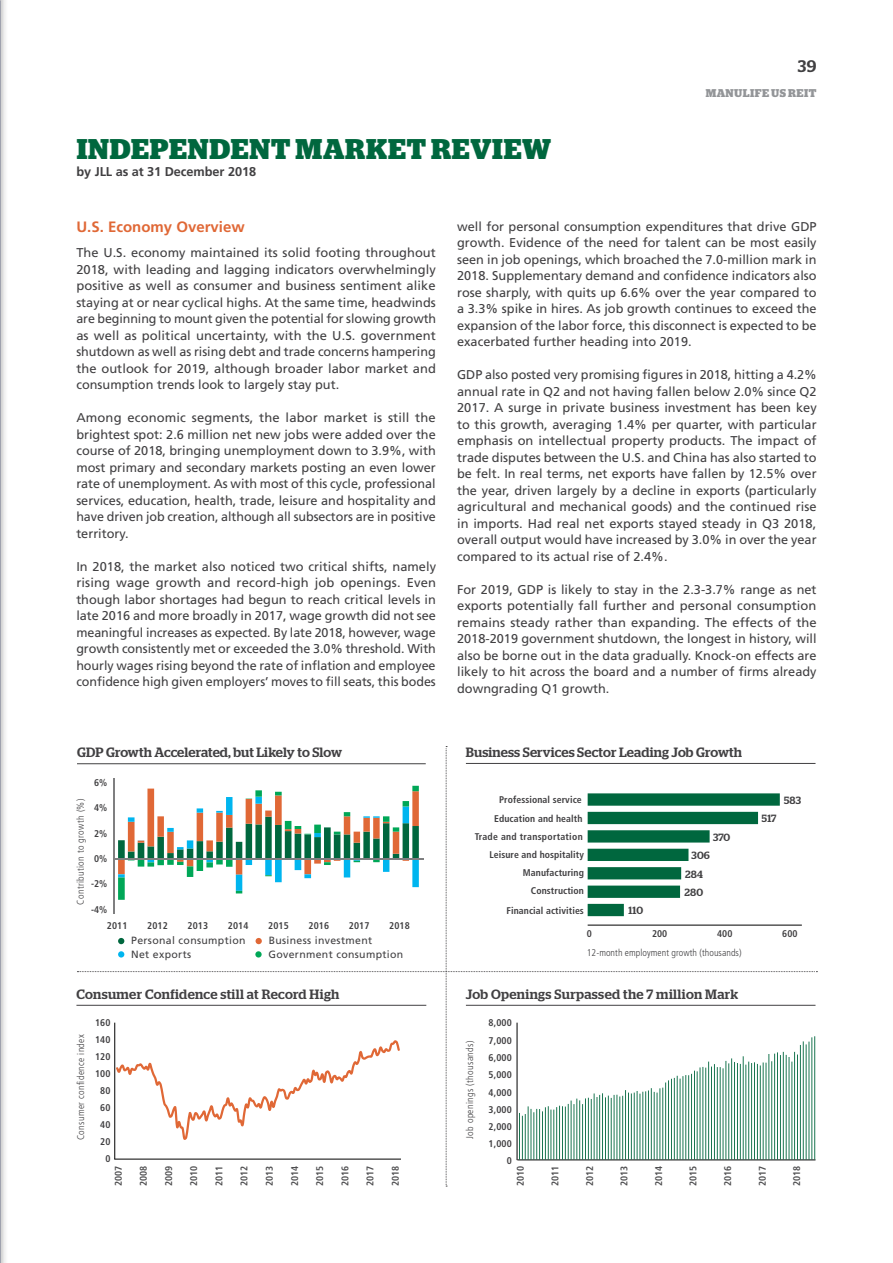
<style>
.page{position:relative;width:893px;height:1263px;background:#fff}
.page>*{position:absolute;margin:0;border:0;box-sizing:border-box;transform-origin:0 0}
.t1{font:700 28.5px "Stag";letter-spacing:.03em;color:#00673e}
.t2{font:500 16.8px "Stag";color:#414042}
.t3{font:700 15px "Frutiger LT Std";color:#e06836}
.t4{font:500 13.5px "Stag";letter-spacing:.01em;color:#414042}
.t5{font:12.75px/16.5px "Frutiger LT Std";color:#414042;text-align:justify}
.t6{font:700 12.75px "Frutiger LT Std";letter-spacing:-.005em;color:#414042}
.t7{font:700 11.25px "Stag";letter-spacing:.04em;color:#939598}
.t8{font:10.5px "Frutiger LT Std";letter-spacing:.03em;color:#414042}
.t9{font:500 10.5px/18.5px "Stag";letter-spacing:.01em;color:#414042}
.t10{font:700 condensed 9.75px/18.1px "Frutiger";letter-spacing:.01em;color:#414042;text-align:right}
.t11{font:700 condensed 9.75px "Frutiger";letter-spacing:.01em;color:#4d4d4f}
.t12{font:300 condensed 9.75px "Frutiger";letter-spacing:.035em;color:#414042}
.t13{font:300 condensed 9.75px "Frutiger";letter-spacing:.005em;color:#414042}
</style>
<div class="page">
<hr style="left:76px;top:1005px;width:350px;height:1px;background:#414042">
<svg style="left:77px;top:746px;width:740px;height:441px"></svg>
<div style="left:0;top:0;width:8px;height:1263px;background:#000;opacity:.4"></div>
<h2 class="t2" style="left:798px;top:56px;width:20px">39</h2>
<h1 class="t1" style="left:77px;top:132px;width:476px">INDEPENDENT MARKET REVIEW</h1>
<p class="t6" style="left:77px;top:164px;width:181px">by JLL as at 31 December 2018</p>
<p class="t7" style="left:706px;top:87px;width:112px">MANULIFE US REIT</p>
<p class="t3" style="left:76px;top:218px;width:170px">U.S. Economy Overview</p>
<p class="t5" style="left:76px;top:245px;width:361px">The U.S. economy maintained its solid footing throughout 2018, with leading and lagging indicators overwhelmingly positive as well as consumer and business sentiment alike staying at or near cyclical highs. At the same time, headwinds are beginning to mount given the potential for slowing growth as well as political uncertainty, with the U.S. government shutdown as well as rising debt and trade concerns hampering the outlook for 2019, although broader labor market and consumption trends look to largely stay put.</p>
<p class="t5" style="left:76px;top:410px;width:361px">Among economic segments, the labor market is still the brightest spot: 2.6 million net new jobs were added over the course of 2018, bringing unemployment down to 3.9%, with most primary and secondary markets posting an even lower rate of unemployment. As with most of this cycle, professional services, education, health, trade, leisure and hospitality and have driven job creation, although all subsectors are in positive territory.</p>
<p class="t5" style="left:76px;top:558px;width:361px">In 2018, the market also noticed two critical shifts, namely rising wage growth and record-high job openings. Even though labor shortages had begun to reach critical levels in late 2016 and more broadly in 2017, wage growth did not see meaningful increases as expected. By late 2018, however, wage growth consistently met or exceeded the 3.0% threshold. With hourly wages rising beyond the rate of inflation and employee confidence high given employers’ moves to fill seats, this bodes</p>
<p class="t4" style="left:77px;top:744px;width:267px">GDP Growth Accelerated, but Likely to Slow</p>
<p class="t10" style="left:94px;top:773px;width:15px">6%</p>
<p class="t12" style="left:75px;top:904px;width:107px;rotate:-90deg">Contribution to growth (%)</p>
<p class="t10" style="left:94px;top:799px;width:15px">4%</p>
<p class="t10" style="left:94px;top:824px;width:15px">2%</p>
<p class="t10" style="left:94px;top:850px;width:15px">0%</p>
<p class="t10" style="left:91px;top:874px;width:18px">-2%</p>
<p class="t10" style="left:91px;top:901px;width:18px">-4%</p>
<p class="t10" style="left:107px;top:916px;width:22px">2011</p>
<p class="t10" style="left:147px;top:916px;width:22px">2012</p>
<p class="t10" style="left:188px;top:916px;width:22px">2013</p>
<p class="t10" style="left:228px;top:916px;width:22px">2014</p>
<p class="t10" style="left:268px;top:916px;width:22px">2015</p>
<p class="t10" style="left:309px;top:916px;width:22px">2016</p>
<p class="t10" style="left:349px;top:916px;width:22px">2017</p>
<p class="t10" style="left:389px;top:916px;width:22px">2018</p>
<p class="t8" style="left:131px;top:934px;width:116px">Personal consumption</p>
<p class="t8" style="left:269px;top:934px;width:105px">Business investment</p>
<p class="t8" style="left:131px;top:948px;width:61px">Net exports</p>
<p class="t8" style="left:268px;top:948px;width:136px">Government consumption</p>
<p class="t5" style="left:457px;top:218px;width:361px">well for personal consumption expenditures that drive GDP growth. Evidence of the need for talent can be most easily seen in job openings, which broached the 7.0-million mark in 2018. Supplementary demand and confidence indicators also rose sharply, with quits up 6.6% over the year compared to a 3.3% spike in hires. As job growth continues to exceed the expansion of the labor force, this disconnect is expected to be exacerbated further heading into 2019.</p>
<p class="t5" style="left:457px;top:367px;width:361px">GDP also posted very promising figures in 2018, hitting a 4.2% annual rate in Q2 and not having fallen below 2.0% since Q2<br>2017. A surge in private business investment has been key to this growth, averaging 1.4% per quarter, with particular emphasis on intellectual property products. The impact of trade disputes between the U.S. and China has also started to be felt. In real terms, net exports have fallen by 12.5% over the year, driven largely by a decline in exports (particularly agricultural and mechanical goods) and the continued rise in imports. Had real net exports stayed steady in Q3 2018, overall output would have increased by 3.0% in over the year compared to its actual rise of 2.4%.</p>
<p class="t5" style="left:457px;top:581px;width:361px">For 2019, GDP is likely to stay in the 2.3-3.7% range as net exports potentially fall further and personal consumption remains steady rather than expanding. The effects of the 2018-2019 government shutdown, the longest in history, will also be borne out in the data gradually. Knock-on effects are likely to hit across the board and a number of firms already downgrading Q1 growth.</p>
<p class="t4" style="left:466px;top:744px;width:278px">Business Services Sector Leading Job Growth</p>
<p class="t10" style="left:499px;top:790px;width:84px">Professional service</p>
<p class="t10" style="left:475px;top:809px;width:111px">Education and health<br>Trade and transportation<br>Leisure and hospitality<br>Manufacturing<br>Construction</p>
<p class="t10" style="left:507px;top:901px;width:79px">Financial activities</p>
<p class="t9" style="left:628px;top:901px;width:16px">110</p>
<p class="t9" style="left:713px;top:828px;width:19px">370</p>
<p class="t9" style="left:685px;top:846px;width:27px;text-indent:7px">306<br>284<br>280</p>
<p class="t9" style="left:784px;top:791px;width:18px">583</p>
<p class="t9" style="left:762px;top:809px;width:16px">517</p>
<p class="t10" style="left:587px;top:925px;width:7px">0</p>
<p class="t10" style="left:652px;top:925px;width:17px">200</p>
<p class="t10" style="left:717px;top:925px;width:17px">400</p>
<p class="t10" style="left:782px;top:925px;width:17px">600</p>
<p class="t13" style="left:587px;top:947px;width:156px">12-month employment growth (thousands)</p>
<p class="t4" style="left:76px;top:986px;width:264px">Consumer Confidence still at Record High</p>
<p class="t4" style="left:466px;top:986px;width:274px">Job Openings Surpassed the 7 million Mark</p>
<p class="t12" style="left:75px;top:1140px;width:107px;rotate:-90deg">Consumer confidence index</p>
<p class="t10" style="left:95px;top:1013px;width:17px">160</p>
<p class="t10" style="left:95px;top:1030px;width:17px">140</p>
<p class="t10" style="left:95px;top:1047px;width:17px">120</p>
<p class="t10" style="left:95px;top:1064px;width:17px">100</p>
<p class="t10" style="left:100px;top:1081px;width:12px">80</p>
<p class="t10" style="left:100px;top:1098px;width:12px">60</p>
<p class="t10" style="left:100px;top:1115px;width:12px">40</p>
<p class="t10" style="left:100px;top:1132px;width:12px">20</p>
<p class="t10" style="left:105px;top:1149px;width:7px">0</p>
<p class="t11" style="left:112px;top:1186px;width:22px;rotate:-90deg">2007</p>
<p class="t11" style="left:138px;top:1186px;width:22px;rotate:-90deg">2008</p>
<p class="t11" style="left:163px;top:1186px;width:22px;rotate:-90deg">2009</p>
<p class="t11" style="left:188px;top:1186px;width:22px;rotate:-90deg">2010</p>
<p class="t11" style="left:213px;top:1186px;width:22px;rotate:-90deg">2011</p>
<p class="t11" style="left:238px;top:1186px;width:22px;rotate:-90deg">2012</p>
<p class="t11" style="left:264px;top:1186px;width:22px;rotate:-90deg">2013</p>
<p class="t11" style="left:289px;top:1186px;width:22px;rotate:-90deg">2014</p>
<p class="t11" style="left:314px;top:1186px;width:22px;rotate:-90deg">2015</p>
<p class="t11" style="left:339px;top:1186px;width:22px;rotate:-90deg">2016</p>
<p class="t11" style="left:364px;top:1186px;width:22px;rotate:-90deg">2017</p>
<p class="t11" style="left:390px;top:1186px;width:22px;rotate:-90deg">2018</p>
<p class="t12" style="left:464px;top:1139px;width:100px;rotate:-90deg">Job openings (thousands)</p>
<p class="t10" style="left:489px;top:1014px;width:25px">8,000</p>
<p class="t10" style="left:489px;top:1031px;width:25px">7,000</p>
<p class="t10" style="left:489px;top:1048px;width:25px">6,000</p>
<p class="t10" style="left:489px;top:1066px;width:25px">5,000</p>
<p class="t10" style="left:489px;top:1083px;width:25px">4,000</p>
<p class="t10" style="left:489px;top:1100px;width:25px">3,000</p>
<p class="t10" style="left:489px;top:1118px;width:25px">2,000</p>
<p class="t10" style="left:489px;top:1135px;width:25px">1,000</p>
<p class="t10" style="left:507px;top:1152px;width:7px">0</p>
<p class="t11" style="left:515px;top:1186px;width:22px;rotate:-90deg">2010</p>
<p class="t11" style="left:549px;top:1186px;width:22px;rotate:-90deg">2011</p>
<p class="t11" style="left:584px;top:1186px;width:22px;rotate:-90deg">2012</p>
<p class="t11" style="left:618px;top:1186px;width:22px;rotate:-90deg">2013</p>
<p class="t11" style="left:653px;top:1186px;width:22px;rotate:-90deg">2014</p>
<p class="t11" style="left:687px;top:1186px;width:22px;rotate:-90deg">2015</p>
<p class="t11" style="left:722px;top:1186px;width:22px;rotate:-90deg">2016</p>
<p class="t11" style="left:756px;top:1186px;width:22px;rotate:-90deg">2017</p>
<p class="t11" style="left:791px;top:1186px;width:22px;rotate:-90deg">2018</p>
</div>
